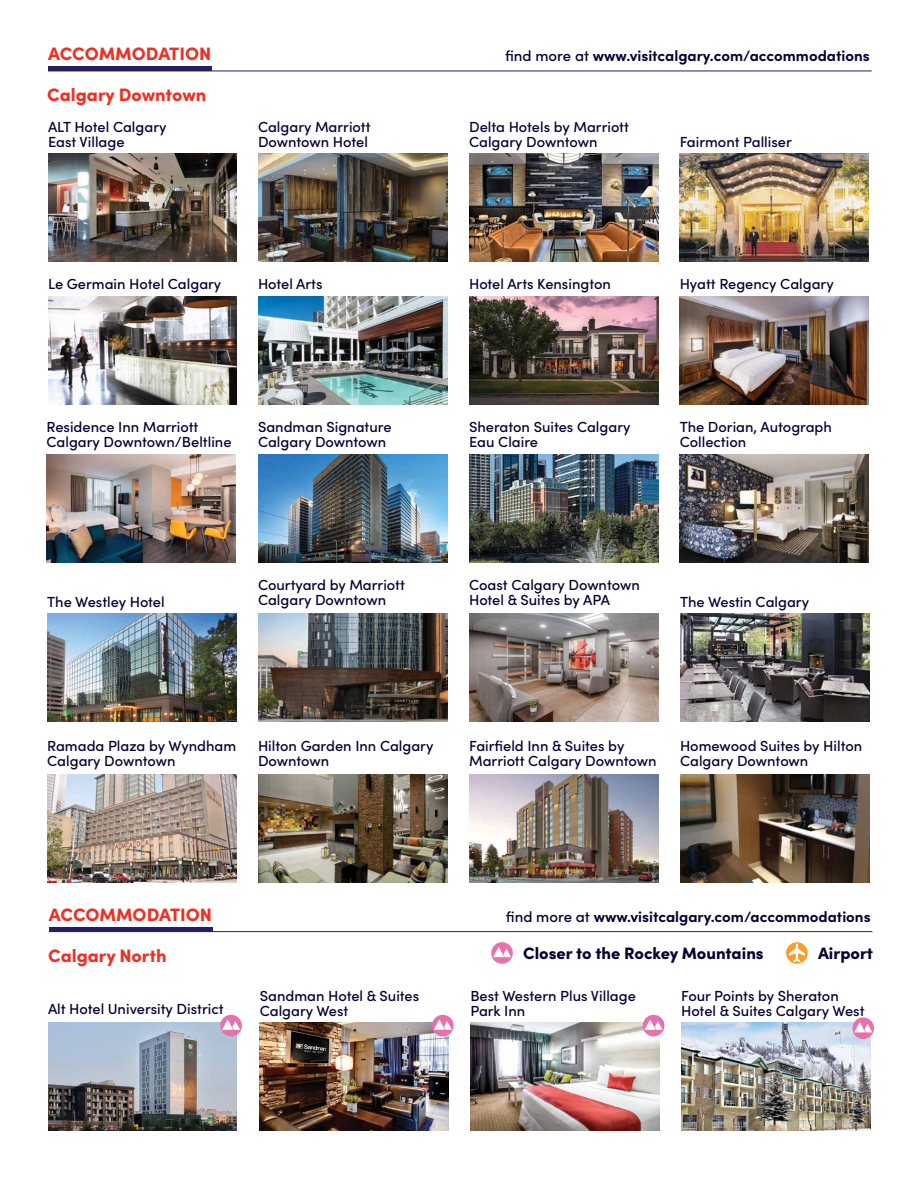
<style>
.page{position:relative;width:918px;height:1188px;background:#fff}
.page>*{position:absolute;margin:0;border:0;box-sizing:border-box;transform-origin:0 0}
.t1{font:900 18px "Sofia Pro";color:#ee3124}
.t2{font:900 16.5px "Sofia Pro";color:#070034}
.t3{font:700 15px "Sofia Pro";color:#070034}
.t4{font:500 14.7px/15px "Sofia Pro";color:#070034}
.s1{font-weight:500}
</style>
<div class="page">
<img style="left:48px;top:153px;width:189px;height:108px">
<img style="left:48px;top:296px;width:189px;height:108px">
<img style="left:258px;top:153px;width:189px;height:108px">
<img style="left:469px;top:296px;width:189px;height:108px">
<img style="left:469px;top:153px;width:189px;height:108px">
<img style="left:680px;top:296px;width:189px;height:108px">
<img style="left:680px;top:153px;width:189px;height:108px">
<img style="left:47px;top:455px;width:189px;height:108px">
<img style="left:258px;top:455px;width:189px;height:108px">
<img style="left:469px;top:455px;width:189px;height:108px">
<img style="left:680px;top:455px;width:189px;height:108px">
<img style="left:47px;top:614px;width:189px;height:108px">
<img style="left:47px;top:774px;width:189px;height:108px">
<img style="left:258px;top:614px;width:189px;height:108px">
<img style="left:258px;top:774px;width:189px;height:108px">
<img style="left:469px;top:614px;width:189px;height:108px">
<img style="left:680px;top:614px;width:189px;height:108px">
<img style="left:680px;top:774px;width:189px;height:108px">
<img style="left:469px;top:774px;width:189px;height:108px">
<hr style="left:48px;top:67px;width:164px;height:4px;background:#25215e">
<hr style="left:48px;top:71px;width:824px;height:1px;background:#25215e">
<img style="left:258px;top:296px;width:189px;height:108px">
<img style="left:48px;top:1023px;width:189px;height:108px">
<img style="left:260px;top:1023px;width:189px;height:108px">
<img style="left:470px;top:1023px;width:189px;height:108px">
<img style="left:681px;top:1023px;width:189px;height:107px">
<svg style="left:786px;top:942px;width:22px;height:22px"></svg>
<svg style="left:789px;top:943px;width:16px;height:20px"></svg>
<svg style="left:491px;top:942px;width:22px;height:22px"></svg>
<svg style="left:493px;top:947px;width:18px;height:10px"></svg>
<svg style="left:852px;top:1017px;width:22px;height:22px"></svg>
<svg style="left:854px;top:1022px;width:18px;height:10px"></svg>
<div style="left:432px;top:1015px;width:22px;height:21px;background:#e871ac;border-radius:50%"></div>
<svg style="left:434px;top:1019px;width:18px;height:11px"></svg>
<div style="left:220px;top:1015px;width:22px;height:21px;background:#e871ac;border-radius:50%"></div>
<svg style="left:222px;top:1019px;width:18px;height:11px"></svg>
<div style="left:643px;top:1015px;width:21px;height:21px;background:#e871ac;border-radius:50%"></div>
<svg style="left:645px;top:1019px;width:18px;height:11px"></svg>
<div style="left:49px;top:927px;width:164px;height:5px;background:#25215e"></div>
<hr style="left:49px;top:931px;width:823px;height:1px;background:#25215e">
<p class="t1" style="left:48px;top:40px;width:165px">ACCOMMODATION</p>
<p class="t1" style="left:47px;top:81px;width:161px">Calgary Downtown</p>
<p class="t4" style="left:48px;top:119px;width:120px">ALT Hotel Calgary<br>East Village</p>
<p class="t4" style="left:258px;top:119px;width:114px">Calgary Marriott<br>Downtown Hotel</p>
<p class="t4" style="left:48px;top:275px;width:175px">Le Germain Hotel Calgary</p>
<p class="t4" style="left:258px;top:275px;width:66px">Hotel Arts</p>
<p class="t3" style="left:505px;top:44px;width:366px"><span class="s1">find more at</span> www.visitcalgary.com/accommodations</p>
<p class="t4" style="left:469px;top:119px;width:161px">Delta Hotels by Marriott<br>Calgary Downtown</p>
<p class="t4" style="left:469px;top:275px;width:143px">Hotel Arts Kensington</p>
<p class="t4" style="left:680px;top:134px;width:114px">Fairmont Palliser</p>
<p class="t4" style="left:680px;top:275px;width:156px">Hyatt Regency Calgary</p>
<p class="t4" style="left:47px;top:419px;width:187px">Residence Inn Marriott<br>Calgary Downtown/Beltline</p>
<p class="t4" style="left:258px;top:419px;width:135px">Sandman Signature<br>Calgary Downtown</p>
<p class="t4" style="left:469px;top:419px;width:163px">Sheraton Suites Calgary<br>Eau Claire</p>
<p class="t4" style="left:680px;top:419px;width:154px">The Dorian, Autograph<br>Collection</p>
<p class="t4" style="left:47px;top:593px;width:119px">The Westley Hotel</p>
<p class="t4" style="left:258px;top:577px;width:148px">Courtyard by Marriott<br>Calgary Downtown</p>
<p class="t4" style="left:469px;top:577px;width:172px">Coast Calgary Downtown<br>Hotel &amp; Suites by APA</p>
<p class="t4" style="left:680px;top:593px;width:131px">The Westin Calgary</p>
<p class="t4" style="left:47px;top:737px;width:191px">Ramada Plaza by Wyndham<br>Calgary Downtown</p>
<p class="t4" style="left:258px;top:737px;width:177px">Hilton Garden Inn Calgary<br>Downtown</p>
<p class="t4" style="left:469px;top:737px;width:189px">Fairfield Inn &amp; Suites by<br>Marriott Calgary Downtown</p>
<p class="t4" style="left:680px;top:737px;width:184px">Homewood Suites by Hilton<br>Calgary Downtown</p>
<p class="t1" style="left:49px;top:900px;width:165px">ACCOMMODATION</p>
<p class="t1" style="left:48px;top:942px;width:120px">Calgary North</p>
<p class="t4" style="left:48px;top:1001px;width:177px">Alt Hotel University District</p>
<p class="t3" style="left:506px;top:905px;width:366px"><span class="s1">find more at</span> www.visitcalgary.com/accommodations</p>
<p class="t2" style="left:523px;top:940px;width:242px">Closer to the Rockey Mountains</p>
<p class="t2" style="left:818px;top:940px;width:57px">Airport</p>
<p class="t4" style="left:260px;top:988px;width:161px">Sandman Hotel &amp; Suites<br>Calgary West</p>
<p class="t4" style="left:470px;top:988px;width:167px">Best Western Plus Village<br>Park Inn</p>
<p class="t4" style="left:681px;top:988px;width:185px">Four Points by Sheraton<br>Hotel &amp; Suites Calgary West</p>
</div>
